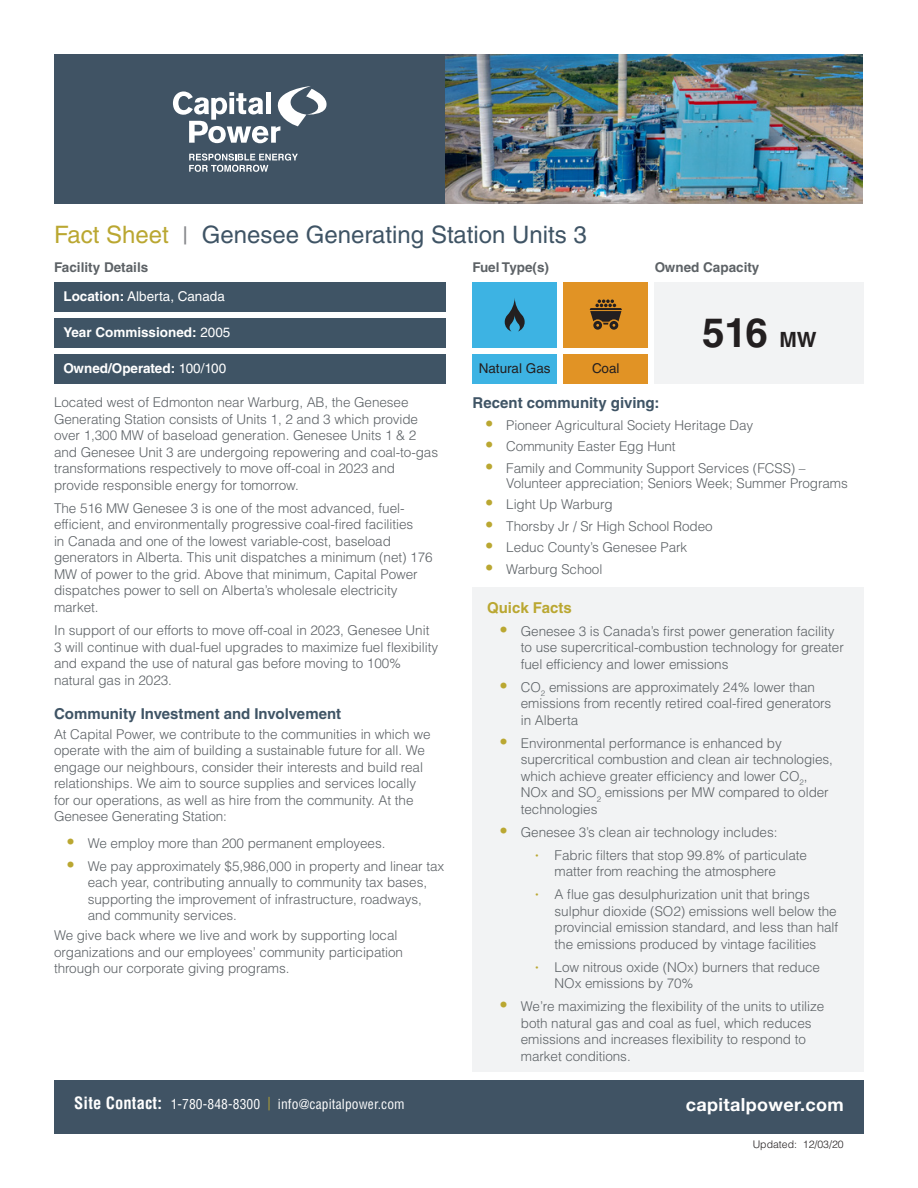
<style>
.page{position:relative;width:918px;height:1188px;background:#fff}
.page>*{position:absolute;margin:0;border:0;box-sizing:border-box;transform-origin:0 0}
.t1{font:700 40.5px "Helvetica LT Std";color:#231f20}
.t2{font:24px "Helvetica LT Std";color:#3f5465}
.t3{font:700 18px "Helvetica Neue";letter-spacing:.02em;color:#fff}
.Title_Text{font:700 15px "Helvetica LT Std";color:#3f5465}
.Title_Text-2{font:700 15px "Helvetica LT Std";color:#baa731}
.Body_Copy_Text{font:300 13.5px/16.5px "Helvetica LT Std";letter-spacing:-.005em;color:#5d6266}
.t4{font:condensed 13.5px "Helvetica LT Std";letter-spacing:.01em;color:#fff}
.t5{font:700 13.5px "Helvetica LT Std";color:#fff}
.t6{font:700 13.5px "Helvetica LT Std";color:#5d6266}
.t7{font:13.5px "Helvetica LT Std";color:#fff}
.t8{font:13.5px "Helvetica LT Std";color:#231f20}
.t9{font:300 10.5px "Helvetica LT Std";color:#231f20}
.s1{color:#baa731}
.s2{color:#898a8e}
.s3{font-weight:700}
.s4{font-weight:400}
.s5{font-weight:700;font-size:18px;color:#baa731}
.s6{font-weight:700;font-size:16.5px}
.s7{font-size:21px}
.s8{font-weight:400;font-size:18px;color:#baa731}
</style>
<div class="page">
<div style="left:472px;top:282px;width:85px;height:65px;background:#3db3e3"></div>
<svg style="left:505px;top:298px;width:20px;height:34px"></svg>
<div style="left:564px;top:282px;width:84px;height:65px;background:#e19325"></div>
<svg style="left:590px;top:299px;width:32px;height:31px"></svg>
<div style="left:472px;top:354px;width:85px;height:29px;background:#3db3e3"></div>
<div style="left:564px;top:354px;width:84px;height:29px;background:#e19325"></div>
<div style="left:54px;top:1080px;width:810px;height:54px;background:#405364"></div>
<div style="left:655px;top:282px;width:209px;height:101px;background:#f2f3f4"></div>
<div style="left:54px;top:282px;width:392px;height:29px;background:#3f5465"></div>
<div style="left:54px;top:318px;width:392px;height:29px;background:#3f5465"></div>
<div style="left:54px;top:354px;width:392px;height:29px;background:#3f5465"></div>
<div style="left:54px;top:54px;width:392px;height:150px;background:#405364"></div>
<svg style="left:173px;top:86px;width:154px;height:57px"></svg>
<svg style="left:189px;top:154px;width:109px;height:18px"></svg>
<div style="left:472px;top:588px;width:392px;height:484px;background:#f2f3f4"></div>
<img style="left:446px;top:54px;width:417px;height:150px">
<p class="t2" style="left:54px;top:221px;width:534px"><span class="s1">Fact Sheet</span> <span class="s2">|</span> Genesee Generating Station Units 3</p>
<p class="t6" style="left:54px;top:259px;width:96px">Facility Details</p>
<p class="t6" style="left:472px;top:259px;width:78px">Fuel Type(s)</p>
<p class="t6" style="left:655px;top:259px;width:106px">Owned Capacity</p>
<p class="t7" style="left:63px;top:288px;width:163px"><span class="s3">Location:</span> Alberta, Canada</p>
<p class="t5" style="left:63px;top:324px;width:168px">Year Commissioned: <span class="s4">2005</span></p>
<p class="t5" style="left:63px;top:360px;width:164px">Owned/Operated: <span class="s4">100/100</span></p>
<p class="Body_Copy_Text" style="left:54px;top:394px;width:386px">Located west of Edmonton near Warburg, AB, the Genesee Generating Station consists of Units 1, 2 and 3 which provide over 1,300 MW of baseload generation. Genesee Units 1 &amp; 2 and Genesee Unit 3 are undergoing repowering and coal-to-gas transformations respectively to move off-coal in 2023 and provide responsible energy for tomorrow.</p>
<p class="Body_Copy_Text" style="left:54px;top:500px;width:380px">The 516 MW Genesee 3 is one of the most advanced, fuel&shy;efficient, and environmentally progressive coal-fired facilities<br>in Canada and one of the lowest variable-cost, baseload generators in Alberta. This unit dispatches a minimum (net) 176<br>MW of power to the grid. Above that minimum, Capital Power dispatches power to sell on Alberta’s wholesale electricity market.</p>
<p class="Body_Copy_Text" style="left:54px;top:622px;width:386px">In support of our efforts to move off-coal in 2023, Genesee Unit 3 will continue with dual-fuel upgrades to maximize fuel flexibility and expand the use of natural gas before moving to 100% natural gas in 2023.</p>
<p class="Title_Text" style="left:54px;top:705px;width:289px">Community Investment and Involvement</p>
<p class="Body_Copy_Text" style="left:54px;top:726px;width:378px">At Capital Power, we contribute to the communities in which we operate with the aim of building a sustainable future for all. We engage our neighbours, consider their interests and build real relationships. We aim to source supplies and services locally for our operations, as well as hire from the community. At the Genesee Generating Station:</p>
<p class="Body_Copy_Text" style="left:68px;top:835px;width:319px"><span class="s5">•</span> We employ more than 200 permanent employees.</p>
<p class="Body_Copy_Text" style="left:88px;top:858px;width:358px;text-indent:-20px"><span class="s5">•</span> We pay approximately $5,986,000 in property and linear tax each year, contributing annually to community tax bases, supporting the improvement of infrastructure, roadways, and community services.</p>
<p class="Body_Copy_Text" style="left:54px;top:927px;width:351px">We give back where we live and work by supporting local organizations and our employees’ community participation through our corporate giving programs.</p>
<p class="t4" style="left:74px;top:1095px;width:332px"><span class="s6">Site Contact:</span> 1-780-848-8300 <span class="s1">|</span> info@capitalpower.com</p>
<p class="t8" style="left:479px;top:360px;width:73px">Natural Gas</p>
<p class="t8" style="left:592px;top:360px;width:29px">Coal</p>
<p class="t1" style="left:702px;top:308px;width:116px">516 <span class="s7">MW</span></p>
<p class="Title_Text" style="left:472px;top:394px;width:189px">Recent community giving:</p>
<p class="Body_Copy_Text" style="left:486px;top:417px;width:269px"><span class="s5">•</span> Pioneer Agricultural Society Heritage Day</p>
<p class="Body_Copy_Text" style="left:486px;top:438px;width:191px"><span class="s5">•</span> Community Easter Egg Hunt</p>
<p class="Body_Copy_Text" style="left:506px;top:460px;width:343px;line-height:15px;text-indent:-20px"><span class="s5">•</span> Family and Community Support Services (FCSS) –<br>Volunteer appreciation; Seniors Week; Summer Programs</p>
<p class="Body_Copy_Text" style="left:486px;top:496px;width:128px"><span class="s5">•</span> Light Up Warburg</p>
<p class="Body_Copy_Text" style="left:486px;top:518px;width:228px"><span class="s5">•</span> Thorsby Jr / Sr High School Rodeo</p>
<p class="Body_Copy_Text" style="left:486px;top:539px;width:203px"><span class="s5">•</span> Leduc County’s Genesee Park</p>
<p class="Body_Copy_Text" style="left:486px;top:561px;width:118px"><span class="s5">•</span> Warburg School</p>
<p class="Title_Text-2" style="left:487px;top:598px;width:86px">Quick Facts</p>
<p class="Body_Copy_Text" style="left:521px;top:623px;width:325px;text-indent:-20px"><span class="s5">•</span> Genesee 3 is Canada’s first power generation facility to use supercritical-combustion technology for greater fuel efficiency and lower emissions</p>
<p class="Body_Copy_Text" style="left:521px;top:679px;width:312px;text-indent:-20px"><span class="s5">•</span> CO<sub>2</sub> emissions are approximately 24% lower than emissions from recently retired coal-fired generators in Alberta</p>
<p class="Body_Copy_Text" style="left:521px;top:735px;width:314px;text-indent:-20px"><span class="s5">•</span> Environmental performance is enhanced by supercritical combustion and clean air technologies, which achieve greater efficiency and lower CO<sub>2</sub>, NOx and SO<sub>2</sub> emissions per MW compared to older technologies</p>
<p class="Body_Copy_Text" style="left:501px;top:824px;width:278px"><span class="s5">•</span> Genesee 3’s clean air technology includes:</p>
<p class="Body_Copy_Text" style="left:555px;top:847px;width:254px;text-indent:-20px"><span class="s8">·</span> Fabric filters that stop 99.8% of particulate matter from reaching the atmosphere</p>
<p class="Body_Copy_Text" style="left:555px;top:886px;width:285px;text-indent:-20px"><span class="s8">·</span> A flue gas desulphurization unit that brings sulphur dioxide (SO2) emissions well below the provincial emission standard, and less than half the emissions produced by vintage facilities</p>
<p class="Body_Copy_Text" style="left:555px;top:959px;width:267px;text-indent:-20px"><span class="s8">·</span> Low nitrous oxide (NOx) burners that reduce<br>NOx emissions by 70%</p>
<p class="Body_Copy_Text" style="left:521px;top:998px;width:305px;text-indent:-20px"><span class="s5">•</span> We’re maximizing the flexibility of the units to utilize both natural gas and coal as fuel, which reduces emissions and increases flexibility to respond to market conditions.</p>
<p class="t3" style="left:686px;top:1091px;width:159px">capitalpower.com</p>
<p class="t9" style="left:753px;top:1137px;width:93px">Updated: 12/03/20</p>
</div>
